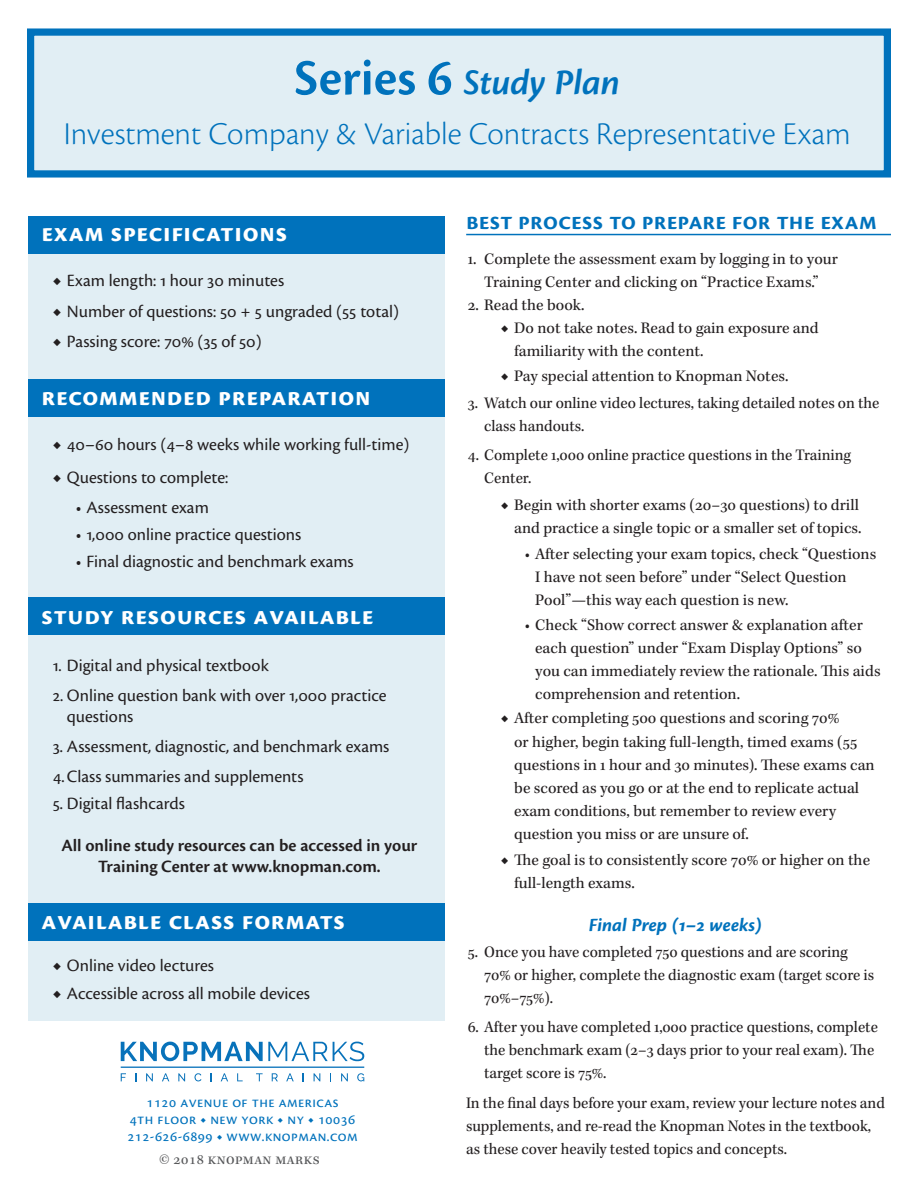
<style>
.page{position:relative;width:918px;height:1188px;background:#fff}
.page>*{position:absolute;margin:0;border:0;box-sizing:border-box;transform-origin:0 0}
.t1{font:italic 600 37.5px "Cronos Pro";letter-spacing:-.005em;color:#0072bc}
.t2{font:300 33px "Cronos Pro";letter-spacing:-.005em;color:#0072bc}
.t3{font:700 27px "Cronos Pro";letter-spacing:.03em;color:#fff}
.bestprocess{font:600 25.5px "Cronos Pro";letter-spacing:.01em;color:#0072bc}
.SIEtimeline{font:italic 700 19.5px "Cronos Pro";color:#0072bc}
.t4{font:18px/21px "Cronos Pro";color:#231f20}
.Numlist{font:600 18px/21px "Cronos Pro";letter-spacing:-.005em;color:#231f20;text-align:center}
.serifnumlist{font:16.5px/23.1px "Kepler Std";color:#231f20}
.t5{font:15.45px "Cronos Pro";letter-spacing:.03em;color:#0072bc}
.t6{font:15px "Kepler Std";letter-spacing:.03em;color:#57585a}
.s1{font-style:normal;font-size:52.5px}
.s2{font-family:"Kepler Std"}
.s3{font-family:"Arno Pro"}
</style>
<div class="page">
<svg style="left:27px;top:28px;width:864px;height:150px;background:#c4deec"></svg>
<div style="left:28px;top:216px;width:417px;height:805px;background:#e1eef4"></div>
<div style="left:28px;top:216px;width:417px;height:37px;background:#0072bc"></div>
<div style="left:28px;top:380px;width:417px;height:37px;background:#0072bc"></div>
<div style="left:28px;top:903px;width:417px;height:37px;background:#0072bc"></div>
<div style="left:28px;top:598px;width:417px;height:37px;background:#0072bc"></div>
<hr style="left:466px;top:234px;width:425px;height:1px;background:#0072bc">
<svg style="left:121px;top:1042px;width:243px;height:40px"></svg>
<p class="t1" style="left:294px;top:61px;width:327px"><span class="s1">Series 6</span> Study Plan</p>
<p class="t2" style="left:64px;top:115px;width:788px">Investment Company &amp; Variable Contracts Representative Exam</p>
<p class="t3" style="left:41px;top:217px;width:247px">Exam Specifications</p>
<p class="t4" style="left:53px;top:270px;width:233px"><span class="s2">◆</span> Exam length: 1 hour 30 minutes</p>
<p class="t4" style="left:53px;top:301px;width:348px"><span class="s2">◆</span> Number of questions: 50 + 5 ungraded (55 total)</p>
<p class="t4" style="left:53px;top:331px;width:210px"><span class="s2">◆</span> Passing score: 70% (35 of 50)</p>
<p class="t3" style="left:41px;top:381px;width:331px">Recommended Preparation</p>
<p class="t4" style="left:53px;top:434px;width:358px"><span class="s2">◆</span> 40–60 hours (4–8 weeks while working full-time)</p>
<p class="t4" style="left:53px;top:467px;width:177px"><span class="s2">◆</span> Questions to complete:</p>
<p class="t4" style="left:76px;top:497px;width:134px"><span class="s2">•</span> Assessment exam</p>
<p class="t4" style="left:76px;top:524px;width:227px"><span class="s2">•</span> 1,000 online practice questions</p>
<p class="t4" style="left:76px;top:551px;width:279px"><span class="s2">•</span> Final diagnostic and benchmark exams</p>
<p class="t3" style="left:41px;top:600px;width:334px">Study Resources Available</p>
<p class="t4" style="left:53px;top:655px;width:218px">1. Digital and physical textbook</p>
<p class="t4" style="left:67px;top:685px;width:321px;text-indent:-14px">2. Online question bank with over 1,000 practice questions</p>
<p class="t4" style="left:53px;top:736px;width:338px">3. Assessment, diagnostic, and benchmark exams</p>
<p class="t4" style="left:53px;top:766px;width:252px">4.Class summaries and supplements</p>
<p class="t4" style="left:53px;top:793px;width:134px">5. Digital flashcards</p>
<p class="Numlist" style="left:61px;top:835px;width:357px">All online study resources can be accessed in your<br>Training Center at www.knopman.com.</p>
<p class="t3" style="left:41px;top:905px;width:305px">Available Class Formats</p>
<p class="t4" style="left:53px;top:955px;width:163px"><span class="s2">◆</span> Online video lectures</p>
<p class="t4" style="left:53px;top:983px;width:259px"><span class="s2">◆</span> Accessible across all mobile devices</p>
<p class="t5" style="left:147px;top:1094px;width:193px">1120 AVENUE OF THE AMERICAS</p>
<p class="t5" style="left:130px;top:1111px;width:227px">4TH FLOOR <span class="s3">◆</span> NEW YORK <span class="s3">◆</span> NY <span class="s3">◆</span> 10036</p>
<p class="t5" style="left:127px;top:1128px;width:232px">212-626-6899 <span class="s3">◆</span> WWW.KNOPMAN.COM</p>
<p class="t6" style="left:159px;top:1151px;width:162px">© 2018 Knopman Marks</p>
<p class="bestprocess" style="left:466px;top:207px;width:412px">Best Process to Prepare for the Exam</p>
<p class="serifnumlist" style="left:468px;top:248px;width:372px;text-align:center">1. Complete the assessment exam by logging in to your<br>Training Center and clicking on “Practice Exams.”</p>
<p class="serifnumlist" style="left:468px;top:294px;width:118px">2. Read the book.</p>
<p class="serifnumlist" style="left:514px;top:317px;width:306px;text-indent:-14px">◆ Do not take notes. Read to gain exposure and familiarity with the content.</p>
<p class="serifnumlist" style="left:501px;top:365px;width:289px">◆ Pay special attention to Knopman Notes.</p>
<p class="serifnumlist" style="left:484px;top:392px;width:397px;text-indent:-16px">3. Watch our online video lectures, taking detailed notes on the class handouts.</p>
<p class="serifnumlist" style="left:484px;top:444px;width:369px;text-indent:-16px">4. Complete 1,000 online practice questions in the Training<br>Center.</p>
<p class="serifnumlist" style="left:501px;top:494px;width:362px;text-align:right">◆ Begin with shorter exams (20–30 questions) to drill and practice a single topic or a smaller set of topics.</p>
<p class="serifnumlist" style="left:535px;top:543px;width:343px;text-indent:-10px">• After selecting your exam topics, check “Questions<br>I have not seen before” under “Select Question<br>Pool”—this way each question is new.</p>
<p class="serifnumlist" style="left:535px;top:614px;width:347px;text-indent:-10px">• Check “Show correct answer &amp; explanation after each question” under “Exam Display Options” so you can immediately review the rationale. This aids comprehension and retention.</p>
<p class="serifnumlist" style="left:514px;top:707px;width:362px;text-indent:-14px">◆ After completing 500 questions and scoring 70%<br>or higher, begin taking full-length, timed exams (55 questions in 1 hour and 30 minutes). These exams can be scored as you go or at the end to replicate actual exam conditions, but remember to review every question you miss or are unsure of.</p>
<p class="serifnumlist" style="left:514px;top:849px;width:357px;text-indent:-14px">◆ The goal is to consistently score 70% or higher on the full-length exams.</p>
<p class="SIEtimeline" style="left:589px;top:914px;width:175px">Final Prep (1–2 weeks)</p>
<p class="serifnumlist" style="left:484px;top:941px;width:392px;text-indent:-16px">5. Once you have completed 750 questions and are scoring<br>70% or higher, complete the diagnostic exam (target score is<br>70%–75%).</p>
<p class="serifnumlist" style="left:484px;top:1016px;width:395px;text-indent:-16px">6. After you have completed 1,000 practice questions, complete the benchmark exam (2–3 days prior to your real exam). The target score is 75%.</p>
<p class="serifnumlist" style="left:466px;top:1092px;width:420px">In the final days before your exam, review your lecture notes and supplements, and re-read the Knopman Notes in the textbook, as these cover heavily tested topics and concepts.</p>
</div>
